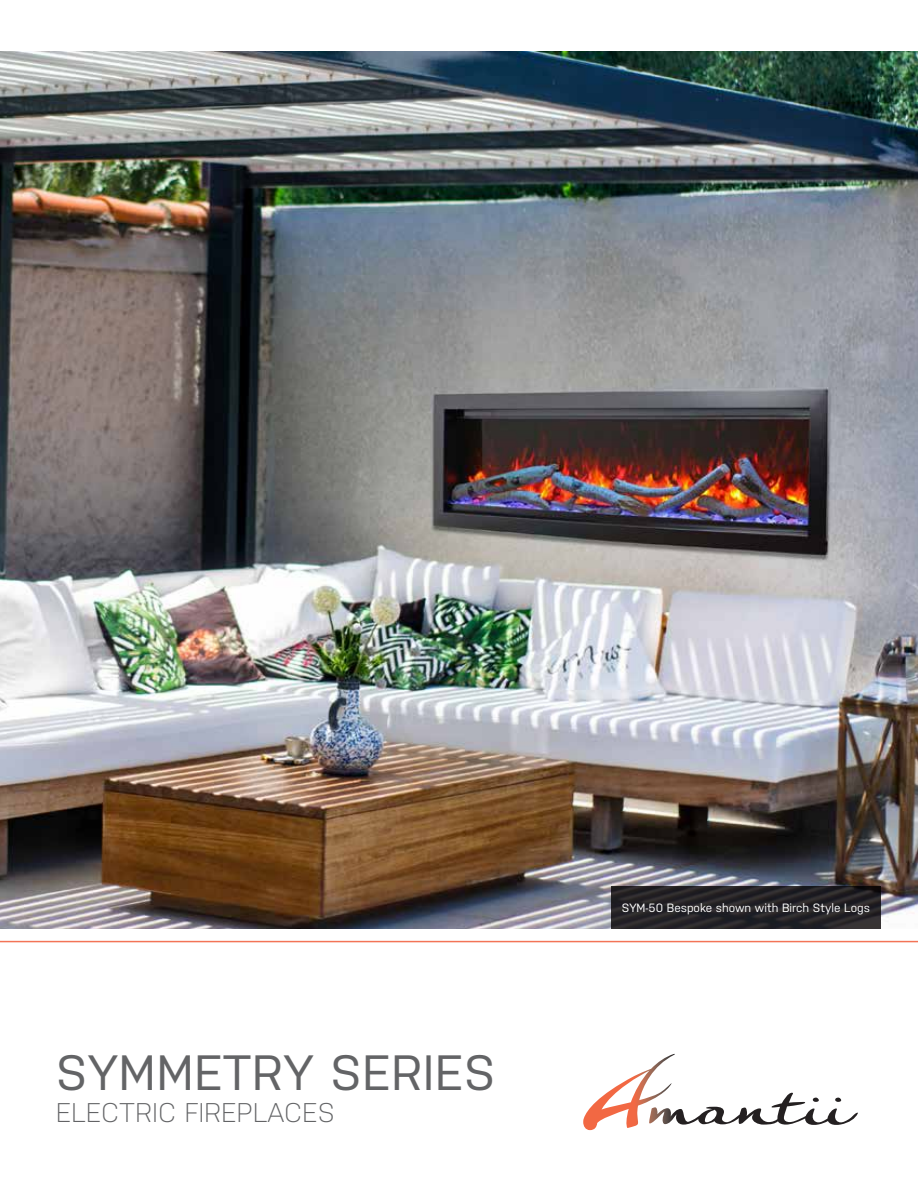
<style>
.page{position:relative;width:918px;height:1188px;background:#fff}
.page>*{position:absolute;margin:0;border:0;box-sizing:border-box;transform-origin:0 0}
.t1{font:49.5px "Nudista";letter-spacing:.02em;color:#636466}
.t2{font:300 27px "Nudista";letter-spacing:.02em;color:#636466}
.t3{font:12px "Nudista";color:#fff}
</style>
<div class="page">
<img style="left:0;top:52px;width:918px;height:877px">
<hr style="left:0;top:941px;width:918px;height:1px;background:#f37457">
<svg style="left:583px;top:1054px;width:275px;height:76px"></svg>
<svg style="left:611px;top:886px;width:269px;height:43px;background:#252327"></svg>
<h1 class="t1" style="left:56px;top:1037px;width:440px">SYMMETRY SERIES</h1>
<h2 class="t2" style="left:56px;top:1093px;width:280px">ELECTRIC FIREPLACES</h2>
<p class="t3" style="left:622px;top:899px;width:250px">SYM-50 Bespoke shown with Birch Style Logs</p>
</div>
